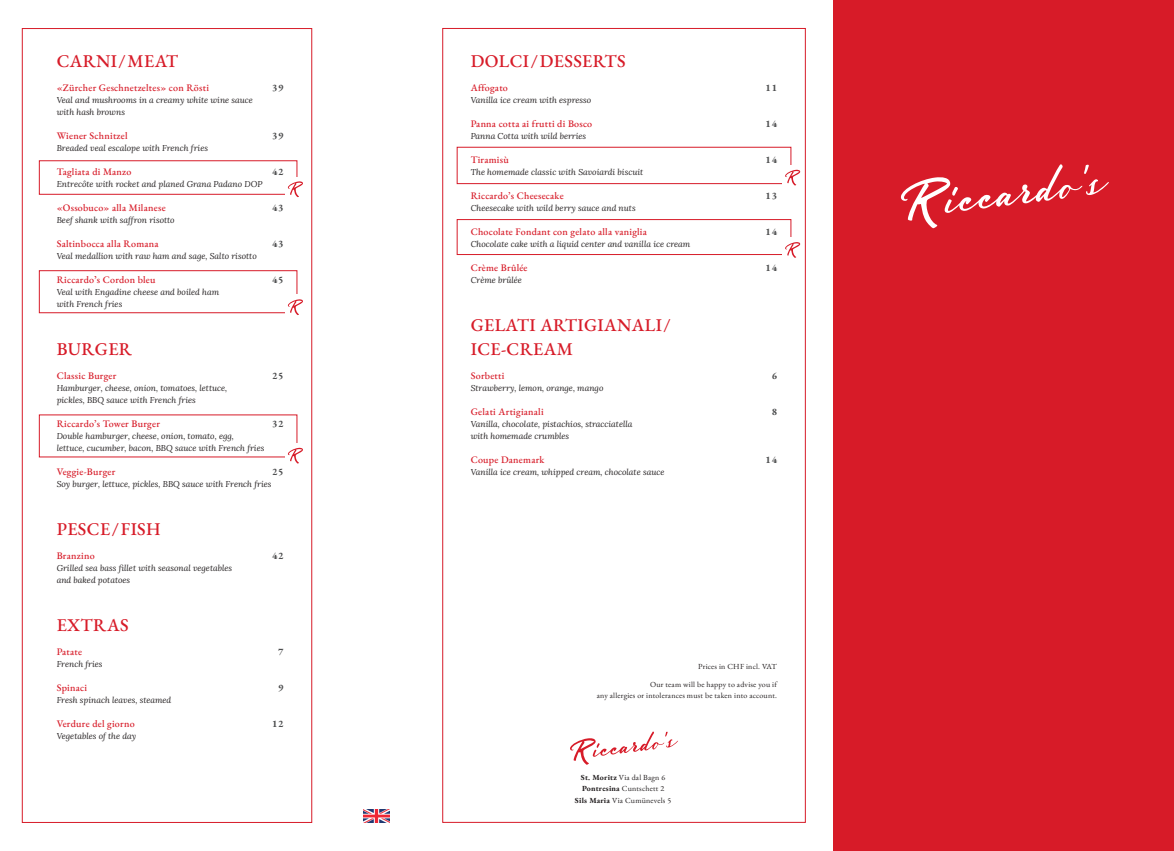
<style>
.page{position:relative;width:1174px;height:851px;background:#fff}
.page>*{position:absolute;margin:0;border:0;box-sizing:border-box;transform-origin:0 0}
.t1{font:500 18px/24px "EB Garamond";letter-spacing:.02em;color:#d71b28}
.t2{font:500 10px "EB Garamond";letter-spacing:.025em;color:#d71b28}
.t3{font:700 10px "EB Garamond";letter-spacing:.075em;color:#4b4c4d}
.t4{font:italic 8.5px/12px "Lora";color:#231f20}
.t5{font:7.8px/11.6px "EB Garamond";letter-spacing:.025em;color:#231f20;text-align:right}
.s1{font-weight:700}
</style>
<div class="page">
<div style="left:833px;top:0;width:341px;height:850px;background:#d71b28"></div>
<svg style="left:900px;top:164px;width:209px;height:64px"></svg>
<svg style="left:570px;top:731px;width:108px;height:33px"></svg>
<div style="left:39px;top:160px;width:258px;height:34px;border:1px solid #d71b28"></div>
<div style="left:285px;top:177px;width:19px;height:25px;background:#fff"></div>
<svg style="left:288px;top:181px;width:15px;height:16px"></svg>
<div style="left:39px;top:270px;width:258px;height:43px;border:1px solid #d71b28"></div>
<div style="left:285px;top:294px;width:19px;height:26px;background:#fff"></div>
<svg style="left:288px;top:299px;width:15px;height:16px"></svg>
<svg style="left:288px;top:447px;width:15px;height:16px"></svg>
<div style="left:457px;top:147px;width:334px;height:37px;border:1px solid #d71b28"></div>
<div style="left:782px;top:165px;width:19px;height:21px;background:#fff"></div>
<svg style="left:785px;top:169px;width:15px;height:16px"></svg>
<div style="left:457px;top:219px;width:334px;height:36px;border:1px solid #d71b28"></div>
<div style="left:782px;top:237px;width:19px;height:21px;background:#fff"></div>
<svg style="left:785px;top:242px;width:15px;height:16px"></svg>
<img style="left:364px;top:809px;width:25px;height:13px">
<h1 class="t1" style="left:57px;top:49px;width:123px">CARNI/MEAT</h1>
<p class="t2" style="left:57px;top:81px;width:154px">«Zürcher Geschnetzeltes» con Rösti</p>
<p class="t3" style="left:272px;top:81px;width:13px">39</p>
<p class="t4" style="left:57px;top:93px;width:198px">Veal and mushrooms in a creamy white wine sauce with hash browns</p>
<p class="t2" style="left:57px;top:129px;width:72px">Wiener Schnitzel</p>
<p class="t3" style="left:272px;top:129px;width:13px">39</p>
<p class="t4" style="left:57px;top:141px;width:153px">Breaded veal escalope with French fries</p>
<p class="t2" style="left:57px;top:165px;width:76px">Tagliata di Manzo</p>
<p class="t3" style="left:272px;top:165px;width:13px">42</p>
<p class="t4" style="left:57px;top:177px;width:207px">Entrecôte with rocket and planed Grana Padano DOP</p>
<p class="t2" style="left:57px;top:201px;width:110px">«Ossobuco» alla Milanese</p>
<p class="t3" style="left:272px;top:201px;width:13px">43</p>
<p class="t4" style="left:57px;top:213px;width:119px">Beef shank with saffron risotto</p>
<p class="t2" style="left:57px;top:237px;width:103px">Saltinbocca alla Romana</p>
<p class="t3" style="left:272px;top:237px;width:13px">43</p>
<p class="t4" style="left:57px;top:249px;width:201px">Veal medallion with raw ham and sage, Salto risotto</p>
<p class="t2" style="left:57px;top:273px;width:100px">Riccardoʼs Cordon bleu</p>
<p class="t3" style="left:272px;top:273px;width:13px">45</p>
<p class="t4" style="left:57px;top:285px;width:164px">Veal with Engadine cheese and boiled ham with French fries</p>
<h1 class="t1" style="left:57px;top:337px;width:77px">BURGER</h1>
<p class="t2" style="left:57px;top:369px;width:61px">Classic Burger</p>
<p class="t3" style="left:272px;top:369px;width:13px">25</p>
<p class="t4" style="left:57px;top:381px;width:172px">Hamburger, cheese, onion, tomatoes, lettuce, pickles, BBQ sauce with French fries</p>
<p class="t2" style="left:57px;top:417px;width:105px">Riccardo’s Tower Burger</p>
<p class="t3" style="left:272px;top:417px;width:13px">32</p>
<p class="t4" style="left:57px;top:429px;width:209px">Double hamburger, cheese, onion, tomato, egg,<br>lettuce, cucumber, bacon, BBQ sauce with French fries</p>
<p class="t2" style="left:57px;top:465px;width:60px">Veggie-Burger</p>
<p class="t3" style="left:272px;top:465px;width:13px">25</p>
<p class="t4" style="left:57px;top:477px;width:216px">Soy burger, lettuce, pickles, BBQ sauce with French fries</p>
<h1 class="t1" style="left:57px;top:517px;width:105px">PESCE/FISH</h1>
<p class="t2" style="left:57px;top:549px;width:39px">Branzino</p>
<p class="t3" style="left:272px;top:549px;width:13px">42</p>
<p class="t4" style="left:57px;top:561px;width:177px">Grilled sea bass fillet with seasonal vegetables and baked potatoes</p>
<h1 class="t1" style="left:57px;top:613px;width:74px">EXTRAS</h1>
<p class="t2" style="left:57px;top:645px;width:27px">Patate</p>
<p class="t3" style="left:278px;top:645px;width:7px">7</p>
<p class="t4" style="left:57px;top:657px;width:47px">French fries</p>
<p class="t2" style="left:57px;top:681px;width:32px">Spinaci</p>
<p class="t3" style="left:278px;top:681px;width:7px">9</p>
<p class="t4" style="left:57px;top:693px;width:116px">Fresh spinach leaves, steamed</p>
<p class="t2" style="left:57px;top:717px;width:79px">Verdure del giorno</p>
<p class="t3" style="left:272px;top:717px;width:13px">12</p>
<p class="t4" style="left:57px;top:729px;width:81px">Vegetables of the day</p>
<h1 class="t1" style="left:471px;top:49px;width:156px">DOLCI/DESSERTS</h1>
<p class="t2" style="left:471px;top:81px;width:39px">Affogato</p>
<p class="t3" style="left:765px;top:81px;width:13px">11</p>
<p class="t4" style="left:471px;top:93px;width:122px">Vanilla ice cream with espresso</p>
<p class="t2" style="left:471px;top:117px;width:123px">Panna cotta ai frutti di Bosco</p>
<p class="t3" style="left:765px;top:117px;width:13px">14</p>
<p class="t4" style="left:471px;top:129px;width:117px">Panna Cotta with wild berries</p>
<p class="t2" style="left:471px;top:153px;width:40px">Tiramisù</p>
<p class="t3" style="left:765px;top:153px;width:13px">14</p>
<p class="t4" style="left:471px;top:165px;width:174px">The homemade classic with Savoiardi biscuit</p>
<p class="t2" style="left:471px;top:189px;width:94px">Riccardo’s Cheesecake</p>
<p class="t3" style="left:765px;top:189px;width:13px">13</p>
<p class="t4" style="left:471px;top:201px;width:166px">Cheesecake with wild berry sauce and nuts</p>
<p class="t2" style="left:471px;top:225px;width:178px">Chocolate Fondant con gelato alla vaniglia</p>
<p class="t3" style="left:765px;top:225px;width:13px">14</p>
<p class="t4" style="left:471px;top:237px;width:221px">Chocolate cake with a liquid center and vanilla ice cream</p>
<p class="t2" style="left:471px;top:261px;width:58px">Crème Brûlée</p>
<p class="t3" style="left:765px;top:261px;width:13px">14</p>
<p class="t4" style="left:471px;top:273px;width:53px">Crème brûlée</p>
<h1 class="t1" style="left:471px;top:313px;width:202px">GELATI ARTIGIANALI/<br>ICE-CREAM</h1>
<p class="t2" style="left:471px;top:369px;width:35px">Sorbetti</p>
<p class="t3" style="left:771px;top:369px;width:7px">6</p>
<p class="t4" style="left:471px;top:381px;width:134px">Strawberry, lemon, orange, mango</p>
<p class="t2" style="left:471px;top:405px;width:74px">Gelati Artigianali</p>
<p class="t3" style="left:771px;top:405px;width:7px">8</p>
<p class="t4" style="left:471px;top:417px;width:163px">Vanilla, chocolate, pistachios, stracciatella with homemade crumbles</p>
<p class="t2" style="left:471px;top:453px;width:75px">Coupe Danemark</p>
<p class="t3" style="left:765px;top:453px;width:13px">14</p>
<p class="t4" style="left:471px;top:465px;width:195px">Vanilla ice cream, whipped cream, chocolate sauce</p>
<p class="t5" style="left:650px;top:658px;width:128px;line-height:17.1px">Prices in CHF incl. VAT<br>Our team will be happy to advise you if</p>
<p class="t5" style="left:597px;top:689px;width:182px">any allergies or intolerances must be taken into account.</p>
<p class="t5" style="left:575px;top:771px;width:98px;text-align:center"><span class="s1">St. Moritz</span> Via dal Bagn 6<br><span class="s1">Pontresina</span> Cuntschett 2<br><span class="s1">Sils Maria</span> Via Cumünevels 5</p>
</div>
